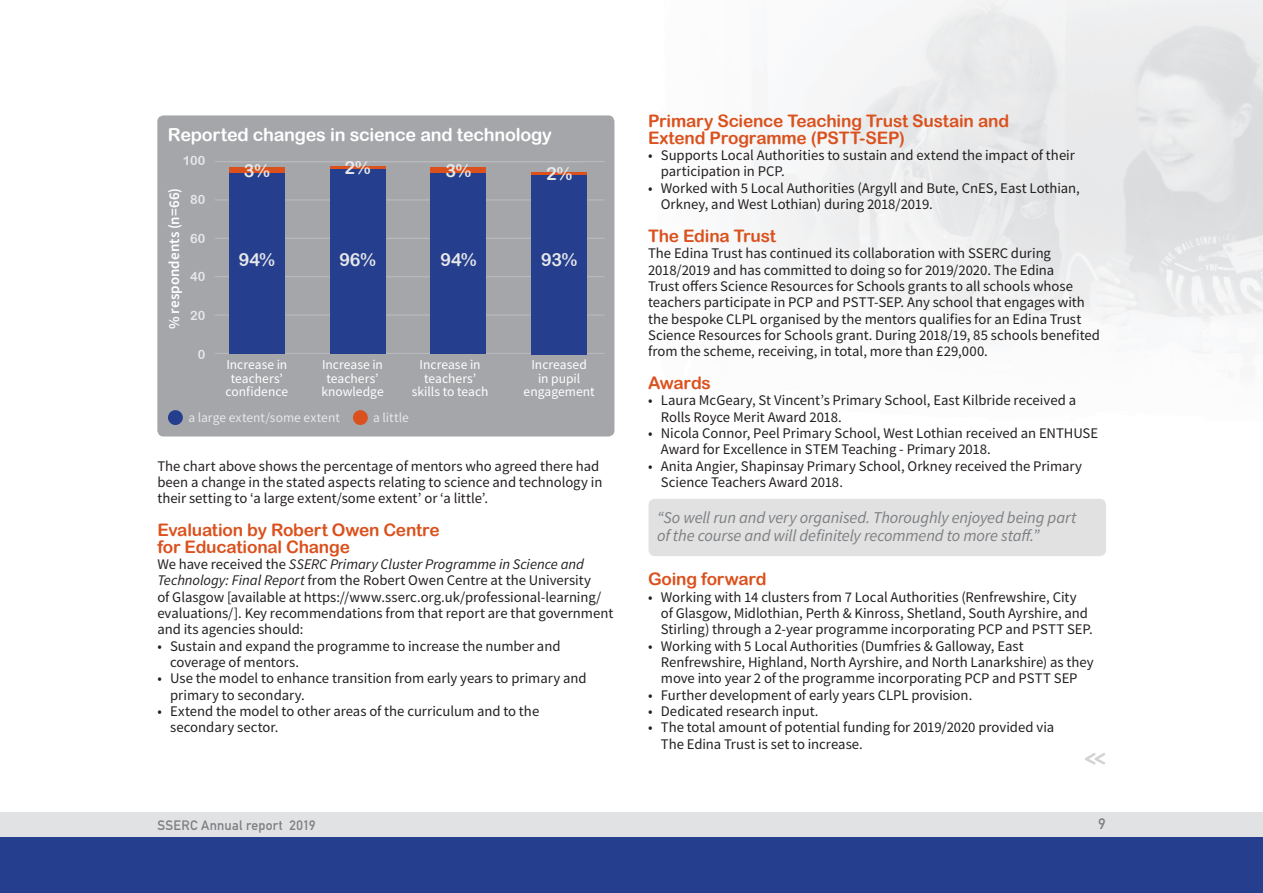
<style>
.page{position:relative;width:1263px;height:893px;background:#fff}
.page>*{position:absolute;margin:0;border:0;box-sizing:border-box;transform-origin:0 0}
.t1{font:700 24.15px "Monoglyceride";color:#d1d2d3;scale:.87 1}
.t2{font:18px "Arial Rounded MT Bold";letter-spacing:-.015em;color:#fff}
.t3{font:18px "Arial Rounded MT Bold";letter-spacing:-.005em;color:#e7e8e9}
.t4{font:17.25px/16.4px "Arial Rounded MT Bold";letter-spacing:-.01em;color:#da511d}
.t5{font:italic 16.5px/18.8px "Source Sans Pro";letter-spacing:-.01em;color:#7d8082}
.t6{font:600 15px "Source Sans Pro";letter-spacing:.005em;color:#fff}
.t7{font:700 15px "DIN Alternate";color:#7d8082}
.t8{font:14.7px/16.4px "Source Sans Pro";color:#231f20}
.t9{font:13.5px/13.5px "Source Sans Pro";color:#fff;text-align:center}
.t10{font:13.5px "Source Sans Pro";color:#e7e8e9}
.t11{font:700 13.5px "DIN Alternate";letter-spacing:.02em;color:#7d8082}
.t12{font:12.75px "Arial Rounded MT Bold";letter-spacing:.015em;color:#e7e8e9}
.s1{font-style:italic}
</style>
<div class="page">
<div style="left:0;top:812px;width:1263px;height:26px;background:#e1e2e4"></div>
<div style="left:0;top:838px;width:1263px;height:55px;background:#253f8e"></div>
<div style="left:648px;top:499px;width:458px;height:57px;background:#e1e1e2;border-radius:6px"></div>
<div style="left:157px;top:115px;width:457px;height:321px;background:#a4a6a9;border-radius:6px"></div>
<div style="left:168px;top:410px;width:15px;height:15px;background:#253f8e;border-radius:50%"></div>
<div style="left:353px;top:410px;width:15px;height:15px;background:#da511d;border-radius:50%"></div>
<hr style="left:215px;top:353px;width:390px;height:1px;background:#b7b9bb">
<hr style="left:215px;top:161px;width:390px;height:1px;background:#b7b9bb">
<hr style="left:215px;top:276px;width:390px;height:1px;background:#b7b9bb">
<hr style="left:215px;top:238px;width:390px;height:1px;background:#b7b9bb">
<hr style="left:215px;top:314px;width:390px;height:2px;background:#b7b9bb">
<hr style="left:215px;top:199px;width:390px;height:2px;background:#b7b9bb">
<div style="left:229px;top:173px;width:55px;height:181px;background:#253f8e"></div>
<div style="left:330px;top:169px;width:55px;height:185px;background:#253f8e"></div>
<div style="left:431px;top:173px;width:55px;height:181px;background:#253f8e"></div>
<div style="left:531px;top:175px;width:56px;height:179px;background:#253f8e"></div>
<hr style="left:330px;top:166px;width:55px;height:3px;background:#da511d">
<div style="left:431px;top:167px;width:55px;height:6px;background:#da511d"></div>
<hr style="left:531px;top:172px;width:56px;height:3px;background:#da511d">
<div style="left:229px;top:167px;width:55px;height:6px;background:#da511d"></div>
<p class="t2" style="left:168px;top:123px;width:385px">Reported changes in science and technology</p>
<p class="t12" style="left:183px;top:153px;width:24px">100</p>
<p class="t12" style="left:190px;top:192px;width:17px">80</p>
<p class="t12" style="left:190px;top:231px;width:17px">60</p>
<p class="t12" style="left:190px;top:269px;width:17px">40</p>
<p class="t12" style="left:190px;top:308px;width:17px">20</p>
<p class="t12" style="left:198px;top:347px;width:9px">0</p>
<p class="t3" style="left:345px;top:157px;width:28px">2%</p>
<p class="t3" style="left:244px;top:160px;width:27px">3%</p>
<p class="t3" style="left:445px;top:160px;width:27px">3%</p>
<p class="t3" style="left:546px;top:163px;width:28px">2%</p>
<p class="t6" style="left:164px;top:329px;width:143px;rotate:-90deg">% respondents (n=66)</p>
<p class="t3" style="left:239px;top:249px;width:38px">94%</p>
<p class="t3" style="left:339px;top:249px;width:38px">96%</p>
<p class="t3" style="left:440px;top:249px;width:38px">94%</p>
<p class="t3" style="left:541px;top:249px;width:38px">93%</p>
<p class="t9" style="left:225px;top:358px;width:64px">Increase in teachers’ confidence</p>
<p class="t9" style="left:321px;top:358px;width:64px">Increase in teachers’ knowledge</p>
<p class="t9" style="left:412px;top:358px;width:78px">Increase in teachers’ skills to teach</p>
<p class="t9" style="left:523px;top:358px;width:73px">Increased<br>in pupil engagement</p>
<p class="t10" style="left:188px;top:409px;width:153px">a large extent/some extent</p>
<p class="t10" style="left:373px;top:409px;width:37px">a little</p>
<p class="t8" style="left:157px;top:458px;width:447px">The chart above shows the percentage of mentors who agreed there had been a change in the stated aspects relating to science and technology in their setting to ‘a large extent/some extent’ or ‘a little’.</p>
<p class="t4" style="left:157px;top:522px;width:284px">Evaluation by Robert Owen Centre for Educational Change</p>
<p class="t8" style="left:157px;top:556px;width:457px">We have received the <span class="s1">SSERC Primary Cluster Programme in Science and Technology: Final Report</span> from the Robert Owen Centre at the University<br>of Glasgow [available at https://www.sserc.org.uk/professional-learning/ evaluations/]. Key recommendations from that report are that government and its agencies should:</p>
<p class="t8" style="left:170px;top:637px;width:392px;text-indent:-13px">• Sustain and expand the programme to increase the number and coverage of mentors.</p>
<p class="t8" style="left:170px;top:670px;width:418px;text-indent:-13px">• Use the model to enhance transition from early years to primary and primary to secondary.</p>
<p class="t8" style="left:170px;top:703px;width:371px;text-indent:-13px">• Extend the model to other areas of the curriculum and to the secondary sector.</p>
<p class="t4" style="left:648px;top:113px;width:362px">Primary Science Teaching Trust Sustain and<br>Extend Programme (PSTT-SEP)</p>
<p class="t8" style="left:661px;top:147px;width:416px;text-indent:-13px">• Supports Local Authorities to sustain and extend the impact of their participation in PCP.</p>
<p class="t8" style="left:661px;top:180px;width:421px;text-indent:-13px">• Worked with 5 Local Authorities (Argyll and Bute, CnES, East Lothian,<br>Orkney, and West Lothian) during 2018/2019.</p>
<p class="t4" style="left:648px;top:227px;width:129px">The Edina Trust</p>
<p class="t8" style="left:648px;top:245px;width:454px">The Edina Trust has continued its collaboration with SSERC during 2018/2019 and has committed to doing so for 2019/2020. The Edina<br>Trust offers Science Resources for Schools grants to all schools whose teachers participate in PCP and PSTT-SEP. Any school that engages with the bespoke CLPL organised by the mentors qualifies for an Edina Trust Science Resources for Schools grant. During 2018/19, 85 schools benefited from the scheme, receiving, in total, more than £29,000.</p>
<p class="t4" style="left:648px;top:374px;width:64px">Awards</p>
<p class="t8" style="left:661px;top:392px;width:417px;text-indent:-13px">• Laura McGeary, St Vincent’s Primary School, East Kilbride received a<br>Rolls Royce Merit Award 2018.</p>
<p class="t8" style="left:661px;top:425px;width:439px;text-indent:-13px">• Nicola Connor, Peel Primary School, West Lothian received an ENTHUSE<br>Award for Excellence in STEM Teaching - Primary 2018.</p>
<p class="t8" style="left:661px;top:458px;width:423px;text-indent:-13px">• Anita Angier, Shapinsay Primary School, Orkney received the Primary<br>Science Teachers Award 2018.</p>
<p class="t5" style="left:657px;top:507px;width:421px">“So well run and very organised. Thoroughly enjoyed being part of the course and will definitely recommend to more staff.”</p>
<p class="t4" style="left:648px;top:571px;width:120px">Going forward</p>
<p class="t8" style="left:661px;top:588px;width:433px;text-indent:-13px">• Working with 14 clusters from 7 Local Authorities (Renfrewshire, City<br>of Glasgow, Midlothian, Perth &amp; Kinross, Shetland, South Ayrshire, and<br>Stirling) through a 2-year programme incorporating PCP and PSTT SEP.</p>
<p class="t8" style="left:661px;top:637px;width:434px;text-indent:-13px">• Working with 5 Local Authorities (Dumfries &amp; Galloway, East<br>Renfrewshire, Highland, North Ayrshire, and North Lanarkshire) as they move into year 2 of the programme incorporating PCP and PSTT SEP</p>
<p class="t8" style="left:648px;top:686px;width:326px">• Further development of early years CLPL provision.</p>
<p class="t8" style="left:648px;top:703px;width:172px">• Dedicated research input.</p>
<p class="t8" style="left:661px;top:719px;width:395px;text-indent:-13px">• The total amount of potential funding for 2019/2020 provided via<br>The Edina Trust is set to increase.</p>
<h1 class="t1" style="left:1084px;top:742px;width:26px">&lt;&lt;</h1>
<p class="t11" style="left:157px;top:815px;width:160px">SSERC Annual report 2019</p>
<p class="t7" style="left:1098px;top:813px;width:9px">9</p>
</div>
